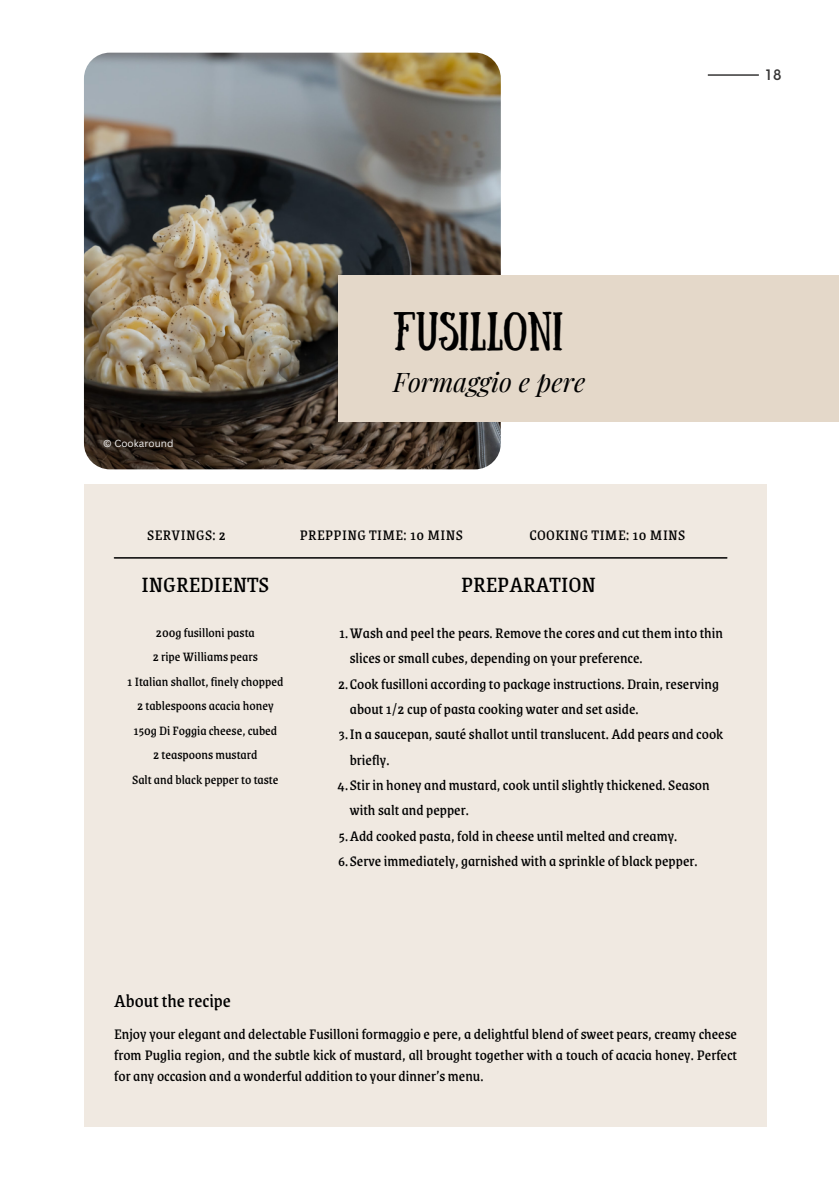
<style>
.page{position:relative;width:839px;height:1191px;background:#fff}
.page>*{position:absolute;margin:0;border:0;box-sizing:border-box;transform-origin:0 0}
.t1{font:38.6px "Sunday";color:#000}
.t2{font:italic 26.4px "Playfair Display";color:#000}
.t3{font:24px "Grenze";color:#000}
.t4{font:20px "Grenze";color:#000}
.t5{font:16px/25.4px "Grenze";color:#000}
.t6{font:16px "Grenze";letter-spacing:.025em;color:#000}
.t7{font:14px "Grenze";color:#000}
.t8{font:500 14px "Now";color:#363535}
.t9{font:10px "Canva Sans";color:#f2f2f2}
</style>
<div class="page">
<img style="left:84px;top:53px;width:417px;height:416px;border-radius:26px">
<div style="left:338px;top:275px;width:500px;height:146px;background:#e4d8c9"></div>
<hr style="left:707px;top:74px;width:51px;height:2px;background:#363535">
<div style="left:84px;top:484px;width:682px;height:643px;background:#f0e9e1"></div>
<hr style="left:114px;top:557px;width:612px;height:2px;background:#000">
<p class="t8" style="left:765px;top:67px;width:17px">18</p>
<p class="t9" style="left:103px;top:437px;width:72px">© Cookaround</p>
<p class="t1" style="left:393px;top:304px;width:172px">FUSILLONI</p>
<p class="t2" style="left:393px;top:363px;width:194px">Formaggio e pere</p>
<p class="t6" style="left:147px;top:523px;width:80px">SERVINGS: 2</p>
<p class="t6" style="left:300px;top:523px;width:164px">PREPPING TIME: 10 MINS</p>
<p class="t6" style="left:529px;top:523px;width:157px">COOKING TIME: 10 MINS</p>
<p class="t3" style="left:142px;top:566px;width:129px">INGREDIENTS</p>
<p class="t7" style="left:156px;top:622px;width:100px">200g fusilloni pasta</p>
<p class="t7" style="left:153px;top:646px;width:107px">2 ripe Williams pears</p>
<p class="t7" style="left:127px;top:671px;width:158px">1 Italian shallot, finely chopped</p>
<p class="t7" style="left:137px;top:695px;width:138px">2 tablespoons acacia honey</p>
<p class="t7" style="left:133px;top:720px;width:145px">150g Di Foggia cheese, cubed</p>
<p class="t7" style="left:153px;top:744px;width:106px">2 teaspoons mustard</p>
<p class="t7" style="left:132px;top:769px;width:148px">Salt and black pepper to taste</p>
<p class="t3" style="left:461px;top:566px;width:136px">PREPARATION</p>
<p class="t5" style="left:350px;top:620px;width:375px;text-indent:-11px">1.Wash and peel the pears. Remove the cores and cut them into thin slices or small cubes, depending on your preference.</p>
<p class="t5" style="left:350px;top:670px;width:370px;text-indent:-12px">2.Cook fusilloni according to package instructions. Drain, reserving about 1/2 cup of pasta cooking water and set aside.</p>
<p class="t5" style="left:350px;top:721px;width:375px;text-indent:-11px">3.In a saucepan, sauté shallot until translucent. Add pears and cook briefly.</p>
<p class="t5" style="left:350px;top:772px;width:361px;text-indent:-12px">4.Stir in honey and mustard, cook until slightly thickened. Season with salt and pepper.</p>
<p class="t5" style="left:339px;top:822px;width:340px">5.Add cooked pasta, fold in cheese until melted and creamy.</p>
<p class="t5" style="left:338px;top:848px;width:361px">6.Serve immediately, garnished with a sprinkle of black pepper.</p>
<p class="t4" style="left:114px;top:985px;width:118px">About the recipe</p>
<p class="t5" style="left:114px;top:1022px;width:624px;line-height:21.4px;text-align:justify">Enjoy your elegant and delectable Fusilloni formaggio e pere, a delightful blend of sweet pears, creamy cheese from Puglia region, and the subtle kick of mustard, all brought together with a touch of acacia honey. Perfect for any occasion and a wonderful addition to your dinner’s menu.</p>
</div>
